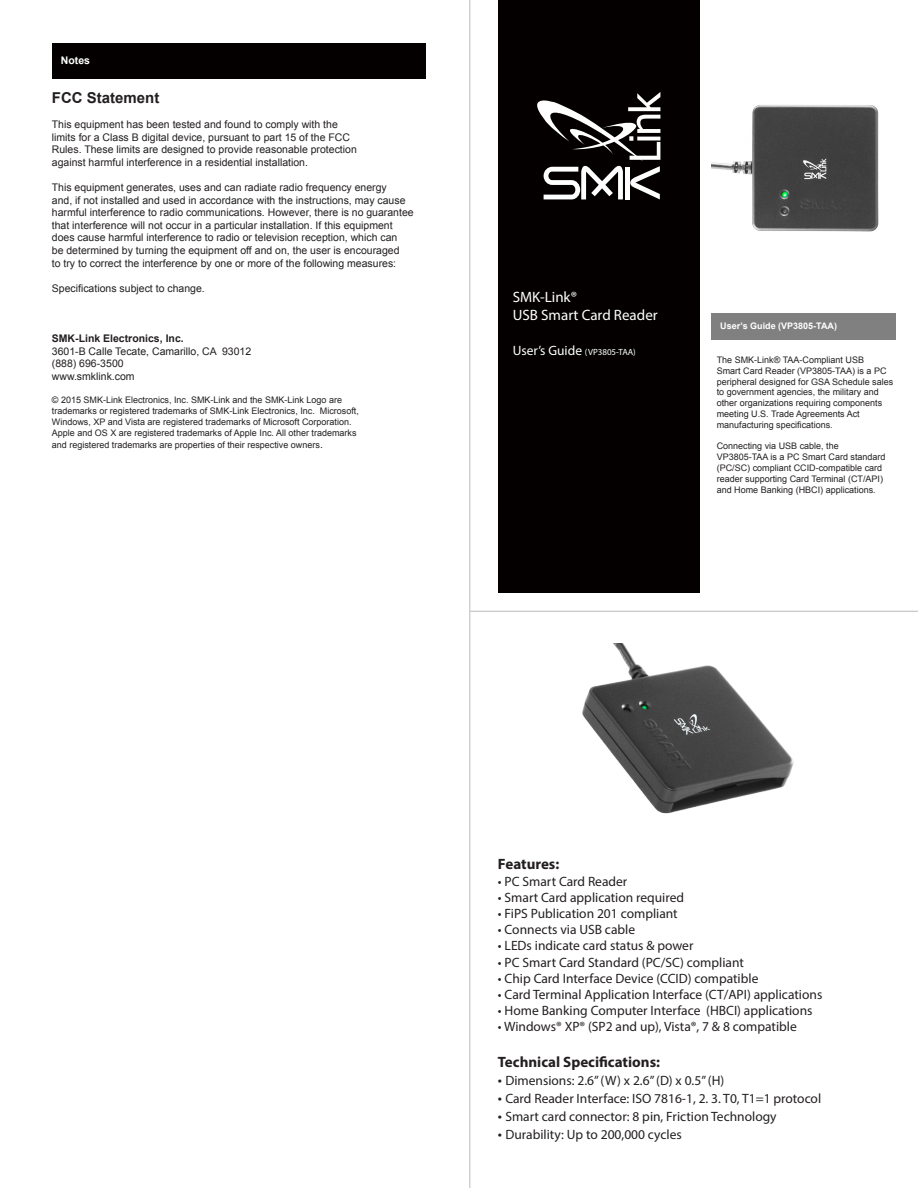
<style>
.page{position:relative;width:918px;height:1188px;background:#fff}
.page>*{position:absolute;margin:0;border:0;box-sizing:border-box;transform-origin:0 0}
.t1{font:700 15px "Myriad Pro";color:#231f20}
.t2{font:15px "Myriad Pro";color:#fff}
.t3{font:700 15px "Arial";color:#231f20}
.t4{font:13.5px "Myriad Pro";color:#231f20}
.t5{font:10.5px/12.6px "Arial";color:#231f20}
.t6{font:700 10.5px "Arial";color:#231f20}
.t7{font:700 10.5px "Arial";color:#fff}
.t8{font:9px/10.8px "Arial";color:#231f20}
.t9{font:700 9px "Arial";color:#fff}
.t10{font:9px "Myriad Pro";color:#fff}
.s1{font-size:10.5px}
.s2{font-size:13.5px}
.s3{font-size:15px}
</style>
<div class="page">
<div style="left:498px;top:0;width:202px;height:592px;background:#040000"></div>
<svg style="left:537px;top:92px;width:123px;height:107px"></svg>
<div style="left:711px;top:314px;width:185px;height:26px;background:#808080"></div>
<div style="left:52px;top:43px;width:373px;height:36px;background:#040000"></div>
<img style="left:711px;top:105px;width:168px;height:127px">
<img style="left:582px;top:644px;width:212px;height:170px">
<hr style="left:469px;top:0;width:1px;height:1188px;background:#bcbbbc">
<hr style="left:470px;top:611px;width:448px;height:1px;background:#bcbbbc">
<p class="t7" style="left:61px;top:54px;width:31px">Notes</p>
<p class="t3" style="left:52px;top:88px;width:109px">FCC Statement</p>
<p class="t5" style="left:52px;top:118px;width:307px">This equipment has been tested and found to comply with the limits for a Class B digital device, pursuant to part 15 of the FCC Rules. These limits are designed to provide reasonable protection against harmful interference in a residential installation.</p>
<p class="t5" style="left:52px;top:181px;width:363px">This equipment generates, uses and can radiate radio frequency energy<br>and, if not installed and used in accordance with the instructions, may cause harmful interference to radio communications. However, there is no guarantee that interference will not occur in a particular installation. If this equipment does cause harmful interference to radio or television reception, which can<br>be determined by turning the equipment off and on, the user is encouraged<br>to try to correct the interference by one or more of the following measures:</p>
<p class="t5" style="left:52px;top:282px;width:154px">Specifications subject to change.</p>
<p class="t6" style="left:52px;top:332px;width:133px">SMK-Link Electronics, Inc.</p>
<p class="t5" style="left:52px;top:345px;width:201px">3601-B Calle Tecate, Camarillo, CA 93012</p>
<p class="t5" style="left:52px;top:358px;width:73px">(888) 696-3500</p>
<p class="t5" style="left:52px;top:370px;width:84px">www.smklink.com</p>
<p class="t8" style="left:52px;top:395px;width:309px">© 2015 SMK-Link Electronics, Inc. SMK-Link and the SMK-Link Logo are trademarks or registered trademarks of SMK-Link Electronics, Inc. Microsoft, Windows, XP and Vista are registered trademarks of Microsoft Corporation.<br>Apple and OS X are registered trademarks of Apple Inc. All other trademarks</p>
<p class="t8" style="left:52px;top:440px;width:273px">and registered trademarks are properties of their respective owners<span class="s1">.</span></p>
<p class="t2" style="left:513px;top:288px;width:66px">SMK-Link®</p>
<p class="t2" style="left:513px;top:306px;width:146px">USB Smart Card Reader</p>
<p class="t10" style="left:513px;top:346px;width:125px"><span class="s2">User’s Guide</span> (VP3805-TAA)</p>
<p class="t9" style="left:720px;top:320px;width:118px">User’s Guide (VP3805-TAA)</p>
<p class="t8" style="left:717px;top:354px;width:178px">The SMK-Link® TAA-Compliant USB<br>Smart Card Reader (VP3805-TAA) is a PC peripheral designed for GSA Schedule sales to government agencies, the military and other organizations requiring components meeting U.S. Trade Agreements Act manufacturing specifications.</p>
<p class="t8" style="left:717px;top:441px;width:124px">Connecting via USB cable, the</p>
<p class="t8" style="left:717px;top:452px;width:170px">VP3805-TAA is a PC Smart Card standard (PC/SC) compliant CCID-compatible card reader supporting Card Terminal (CT/API) and Home Banking (HBCI) applications.</p>
<p class="t1" style="left:498px;top:855px;width:63px">Features:</p>
<p class="t4" style="left:498px;top:873px;width:131px">• PC Smart Card Reader</p>
<p class="t4" style="left:498px;top:889px;width:188px">• Smart Card application required</p>
<p class="t4" style="left:498px;top:905px;width:181px">• FiPS Publication 201 compliant</p>
<p class="t4" style="left:498px;top:921px;width:139px">• Connects via USB cable</p>
<p class="t4" style="left:498px;top:938px;width:197px">• LEDs indicate card status &amp; power</p>
<p class="t4" style="left:498px;top:954px;width:247px">• PC Smart Card Standard (PC/SC) compliant</p>
<p class="t4" style="left:498px;top:970px;width:262px">• Chip Card Interface Device (CCID) compatible</p>
<p class="t4" style="left:498px;top:986px;width:326px">• Card Terminal Application Interface (CT/API) applications</p>
<p class="t4" style="left:498px;top:1002px;width:316px">• Home Banking Computer Interface (HBCI) applications</p>
<p class="t4" style="left:498px;top:1019px;width:300px">• Windows® XP® (SP2 and up), Vista®, 7 &amp; 8 compatible</p>
<p class="t1" style="left:498px;top:1053px;width:164px">Technical Specifications:</p>
<p class="t4" style="left:498px;top:1073px;width:228px"><span class="s3">•</span> Dimensions: 2.6” (W) x 2.6” (D) x 0.5” (H)</p>
<p class="t4" style="left:498px;top:1091px;width:325px"><span class="s3">•</span> Card Reader Interface: ISO 7816-1, 2. 3. T0, T1=1 protocol</p>
<p class="t4" style="left:498px;top:1109px;width:280px"><span class="s3">•</span> Smart card connector: 8 pin, Friction Technology</p>
<p class="t4" style="left:498px;top:1127px;width:185px"><span class="s3">•</span> Durability: Up to 200,000 cycles</p>
</div>
